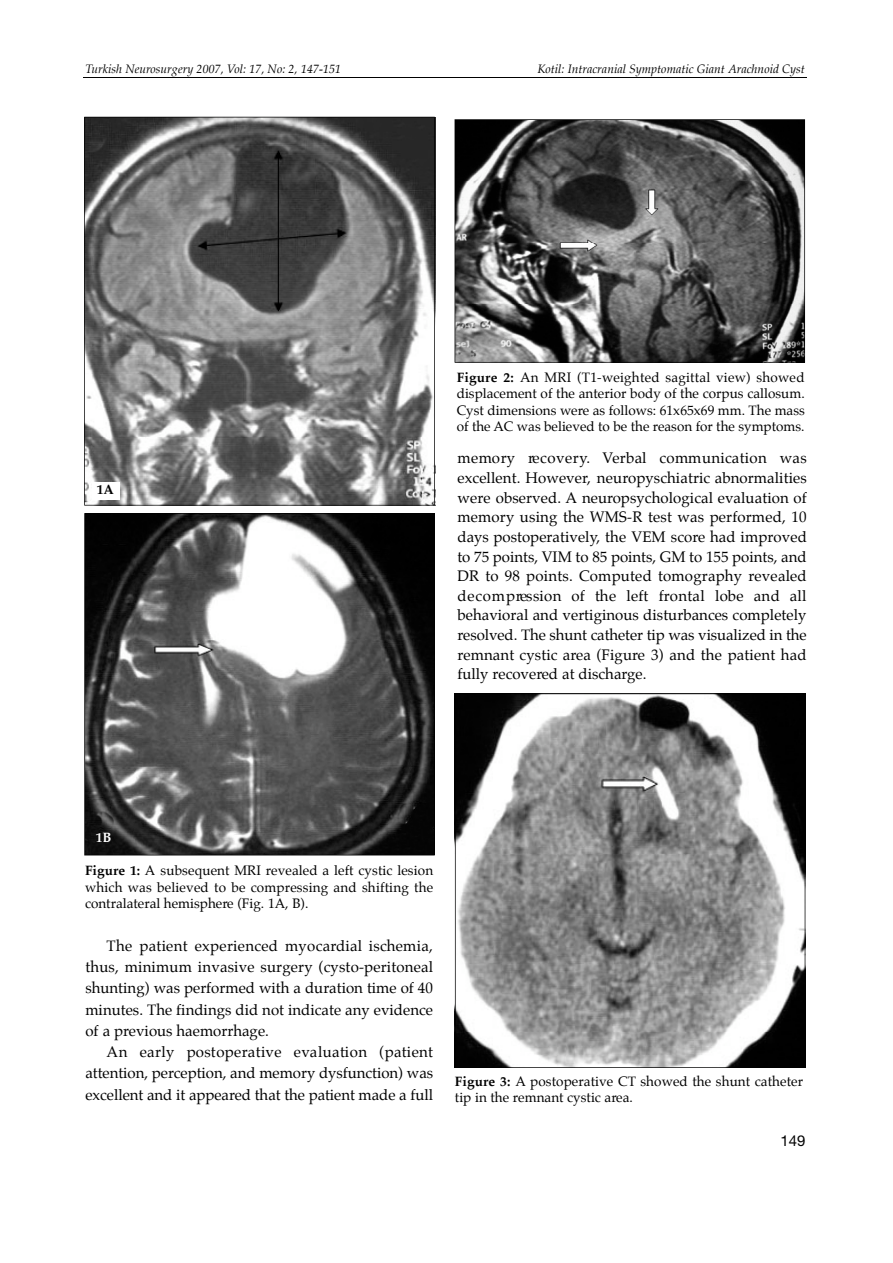
<style>
.page{position:relative;width:893px;height:1263px;background:#fff}
.page>*{position:absolute;margin:0;border:0;box-sizing:border-box;transform-origin:0 0}
.t1{font:15px/19.6px "Palatino TU";color:#000;text-align:justify}
.t2{font:15px "Palatino TU";letter-spacing:.02em;color:#000}
.t3{font:15px "Palatino TU";letter-spacing:.025em;color:#000}
.t4{font:15px "Helvetica Neue";color:#000}
.t5{font:13.5px/16.5px "Palatino TU";color:#000;text-align:justify}
.t6{font:700 13.5px "Palatino TU";color:#000}
.t7{font:700 13.5px "Palatino TU";color:#fff}
.t8{font:italic 12px "Palatino TU";color:#000}
.s1{font-weight:700}
</style>
<div class="page">
<hr style="left:84px;top:78px;width:723px;height:1px;background:#000">
<svg style="left:84px;top:117px;width:351px;height:389px;background:#777"></svg>
<svg style="left:84px;top:513px;width:351px;height:342px;background:#5c5c5c"></svg>
<div style="left:92px;top:482px;width:28px;height:18px;background:#fff"></div>
<svg style="left:454px;top:119px;width:351px;height:244px;background:#585858"></svg>
<svg style="left:455px;top:693px;width:350px;height:375px"></svg>
<p class="t8" style="left:85px;top:63px;width:257px">Turkish Neurosurgery 2007, Vol: 17, No: 2, 147-151</p>
<p class="t8" style="left:537px;top:63px;width:269px">Kotil: Intracranial Symptomatic Giant Arachnoid Cyst</p>
<p class="t6" style="left:97px;top:483px;width:19px">1A</p>
<p class="t5" style="left:456px;top:370px;width:349px"><span class="s1">Figure 2:</span> An MRI (T1-weighted sagittal view) showed displacement of the anterior body of the corpus callosum.<br>Cyst dimensions were as follows: 61x65x69 mm. The mass of the AC was believed to be the reason for the symptoms.</p>
<p class="t1" style="left:457px;top:450px;width:351px">memory re c o v e r y. Verbal communication was excellent. However, neuropyschiatric abnormalities were observed. A neuropsychological evaluation of memory using the WMS-R test was performed, 10 days postoperatively, the VEM score had improved to 75 points, VIM to 85 points, GM to 155 points, and DR to 98 points. Computed tomography revealed d e c o m p ression of the left frontal lobe and all behavioral and vertiginous disturbances completely resolved. The shunt catheter tip was visualized in the remnant cystic area (Figure 3) and the patient had fully recovered at discharge.</p>
<p class="t7" style="left:96px;top:831px;width:17px">1B</p>
<p class="t5" style="left:85px;top:863px;width:350px"><span class="s1">Figure 1:</span> A subsequent MRI revealed a left cystic lesion which was believed to be compressing and shifting the contralateral hemisphere (Fig. 1A, B).</p>
<p class="t2" style="left:107px;top:938px;width:328px">The patient experienced myocardial ischemia,</p>
<p class="t1" style="left:85px;top:958px;width:349px">thus, minimum invasive surgery (cysto-peritoneal</p>
<p class="t1" style="left:85px;top:979px;width:349px">shunting) was performed with a duration time of 40</p>
<p class="t1" style="left:85px;top:1001px;width:349px">minutes. The findings did not indicate any evidence</p>
<p class="t1" style="left:85px;top:1022px;width:185px">of a previous haemorrhage.</p>
<p class="t3" style="left:107px;top:1045px;width:328px">An early postoperative evaluation (patient</p>
<p class="t1" style="left:85px;top:1064px;width:349px">attention, perception, and memory dysfunction) was</p>
<p class="t1" style="left:85px;top:1086px;width:349px">excellent and it appeared that the patient made a full</p>
<p class="t5" style="left:455px;top:1074px;width:350px"><span class="s1">Figure 3:</span> A postoperative CT showed the shunt catheter tip in the remnant cystic area.</p>
<p class="t4" style="left:780px;top:1134px;width:27px">149</p>
</div>
